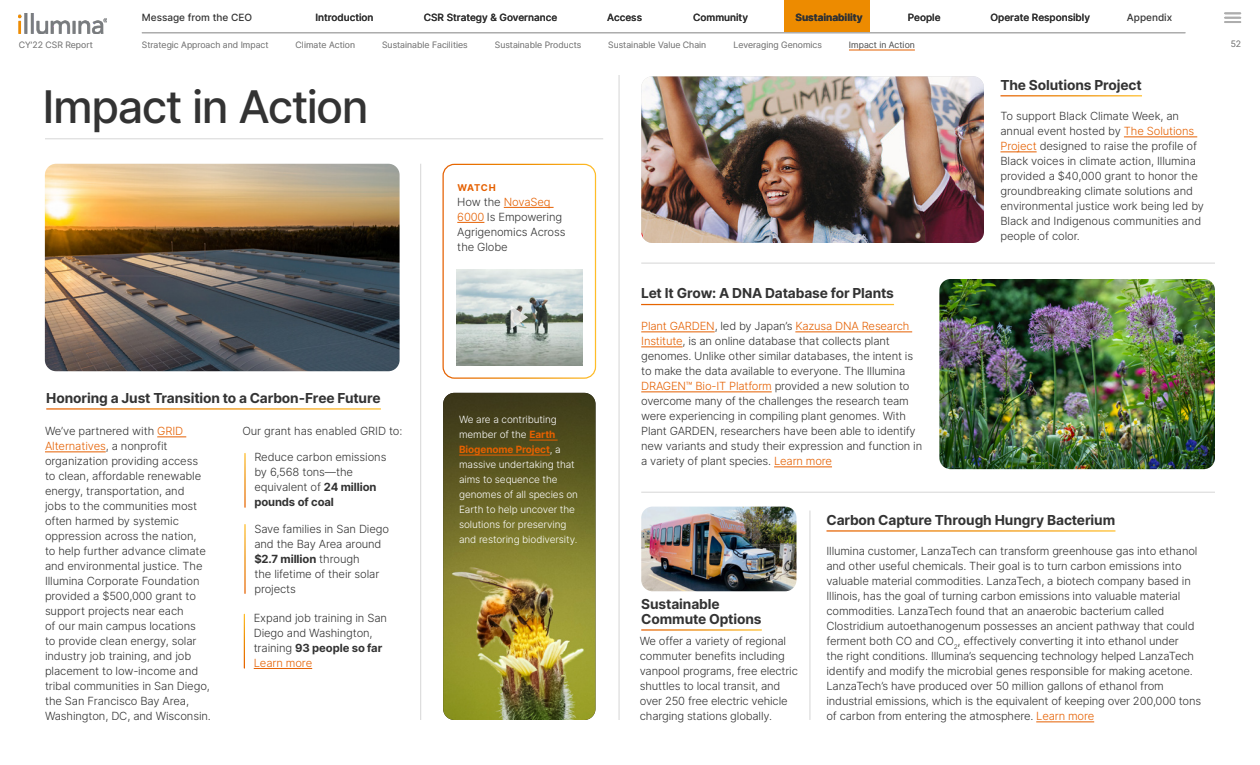
<style>
.page{position:relative;width:1260px;height:765px;background:#fff}
.page>*{position:absolute;margin:0;border:0;box-sizing:border-box;transform-origin:0 0}
.H2-Page_Header{font:500 45px "Inter";letter-spacing:-.035em;color:#333}
.H5-Rule{font:700 13.75px/15px "Inter";letter-spacing:-.01em;color:#333}
._9pt_Body_Baseline_G{font:11.25px/15px "Inter Light BETA";letter-spacing:-.015em;color:#333}
.Body{font:11.25px/15px "Inter Light BETA";letter-spacing:-.01em;color:#333}
._9pt_Body_Baseline_G-2{font:11.25px "Inter Light BETA";letter-spacing:-.01em;color:#e56000}
.Body-2{font:10px/15px "Inter Light BETA";letter-spacing:-.01em;color:#fff}
.t1{font:500 10px "Inter";color:#333}
.t2{font:700 10px "Inter";color:#333}
.Chapter_Eyebrow{font:700 9.38px "Inter";letter-spacing:.035em;color:#e56000}
.t3{font:8.75px "Inter Light BETA";color:#858585}
.t4{font:8.75px "Inter Light BETA";color:#5c5c5c}
.s1{color:#e56000}
.s2{font-family:"Inter";font-weight:700;color:#e56000}
.s3{font-family:"Inter";font-weight:700}
</style>
<div class="page">
<div style="left:784px;top:0;width:86px;height:33px;background:#ed8b00"></div>
<img style="left:19px;top:14px;width:88px;height:19px">
<hr style="left:849px;top:50px;width:66px;height:1px;background:#e56000">
<svg style="left:1225px;top:12px;width:15px;height:11px"></svg>
<hr style="left:142px;top:32px;width:1043px;height:1px;background:#adadad">
<hr style="left:1124px;top:137px;width:73px;height:1px;background:#e56000">
<hr style="left:1001px;top:152px;width:36px;height:1px;background:#e56000">
<hr style="left:641px;top:332px;width:74px;height:1px;background:#e56000">
<hr style="left:795px;top:332px;width:117px;height:1px;background:#e56000">
<hr style="left:641px;top:347px;width:42px;height:1px;background:#e56000">
<hr style="left:641px;top:392px;width:131px;height:1px;background:#e56000">
<hr style="left:774px;top:467px;width:58px;height:1px;background:#e56000">
<img style="left:45px;top:164px;width:355px;height:207px">
<hr style="left:420px;top:164px;width:1px;height:556px;background:#d6d6d6">
<hr style="left:45px;top:138px;width:558px;height:1px;background:#d6d6d6">
<hr style="left:641px;top:263px;width:574px;height:1px;background:#d6d6d6">
<hr style="left:641px;top:492px;width:574px;height:1px;background:#d6d6d6">
<hr style="left:619px;top:75px;width:1px;height:645px;background:#d6d6d6">
<hr style="left:810px;top:511px;width:1px;height:209px;background:#d6d6d6">
<hr style="left:1036px;top:722px;width:58px;height:1px;background:#e56000">
<img style="left:939px;top:279px;width:276px;height:190px">
<hr style="left:254px;top:668px;width:58px;height:1px;background:#e56000">
<svg style="left:157px;top:437px;width:29px;height:1px"></svg>
<hr style="left:45px;top:452px;width:61px;height:1px;background:#e56000">
<img style="left:641px;top:76px;width:343px;height:167px">
<img style="left:443px;top:393px;width:153px;height:327px">
<svg style="left:529px;top:440px;width:29px;height:1px"></svg>
<hr style="left:459px;top:455px;width:91px;height:1px;background:#e56000">
<div style="left:442px;top:164px;width:154px;height:215px;border:1px solid #fff;border-radius:11px"></div>
<img style="left:456px;top:269px;width:127px;height:97px">
<hr style="left:504px;top:207px;width:50px;height:1px;background:#e56000">
<svg style="left:457px;top:222px;width:27px;height:1px"></svg>
<svg style="left:511px;top:305px;width:17px;height:24px"></svg>
<img style="left:641px;top:507px;width:156px;height:84px">
<p class="t3" style="left:19px;top:38px;width:76px">CY’22 CSR Report</p>
<p class="t1" style="left:142px;top:10px;width:112px">Message from the CEO</p>
<p class="t1" style="left:315px;top:10px;width:60px">Introduction</p>
<p class="t2" style="left:796px;top:10px;width:69px">Sustainability</p>
<p class="t1" style="left:424px;top:10px;width:135px">CSR Strategy &amp; Governance</p>
<p class="t1" style="left:607px;top:10px;width:36px">Access</p>
<p class="t1" style="left:693px;top:10px;width:56px">Community</p>
<p class="t1" style="left:908px;top:10px;width:34px">People</p>
<p class="t1" style="left:991px;top:10px;width:101px">Operate Responsibly</p>
<p class="t1" style="left:1127px;top:10px;width:47px">Appendix</p>
<p class="t3" style="left:142px;top:38px;width:128px">Strategic Approach and Impact</p>
<p class="t3" style="left:296px;top:38px;width:61px">Climate Action</p>
<p class="t3" style="left:382px;top:38px;width:87px">Sustainable Facilities</p>
<p class="t3" style="left:495px;top:38px;width:88px">Sustainable Products</p>
<p class="t3" style="left:608px;top:38px;width:100px">Sustainable Value Chain</p>
<p class="t3" style="left:733px;top:38px;width:90px">Leveraging Genomics</p>
<p class="t4" style="left:849px;top:38px;width:67px">Impact in Action</p>
<p class="H2-Page_Header" style="left:42px;top:74px;width:328px">Impact in Action</p>
<p class="H5-Rule" style="left:46px;top:390px;width:336px">Honoring a Just Transition to a Carbon-Free Future</p>
<p class="Chapter_Eyebrow" style="left:457px;top:180px;width:40px">WATCH</p>
<p class="Body" style="left:457px;top:194px;width:110px">How the <span class="s1">NovaSeq<br>6000</span> Is Empowering<br>Agrigenomics Across the Globe</p>
<p class="_9pt_Body_Baseline_G" style="left:45px;top:423px;width:167px">We’ve partnered with <span class="s1">GRID<br>Alternatives</span>, a nonprofit organization providing access to clean, affordable renewable energy, transportation, and<br>jobs to the communities most often harmed by systemic oppression across the nation,<br>to help further advance climate and environmental justice. The<br>Illumina Corporate Foundation provided a $500,000 grant to support projects near each<br>of our main campus locations<br>to provide clean energy, solar industry job training, and job placement to low-income and tribal communities in San Diego, the San Francisco Bay Area,<br>Washington, DC, and Wisconsin.</p>
<p class="_9pt_Body_Baseline_G" style="left:242px;top:423px;width:162px">Our grant has enabled GRID to:</p>
<p class="Body-2" style="left:459px;top:412px;width:120px">We are a contributing member of the <span class="s2">Earth<br>Biogenome Project</span>, a massive undertaking that aims to sequence the genomes of all species on<br>Earth to help uncover the solutions for preserving and restoring biodiversity.</p>
<p class="_9pt_Body_Baseline_G" style="left:254px;top:449px;width:134px">Reduce carbon emissions by 6,568 tons—the equivalent of <span class="s3">24 million pounds of coal</span></p>
<p class="_9pt_Body_Baseline_G" style="left:254px;top:521px;width:136px">Save families in San Diego and the Bay Area around <span class="s3">$2.7 million</span> through<br>the lifetime of their solar projects</p>
<p class="_9pt_Body_Baseline_G" style="left:254px;top:610px;width:135px">Expand job training in San<br>Diego and Washington, training <span class="s3">93 people so far</span></p>
<p class="_9pt_Body_Baseline_G-2" style="left:254px;top:655px;width:60px">Learn more</p>
<p class="H5-Rule" style="left:1001px;top:77px;width:143px">The Solutions Project</p>
<p class="H5-Rule" style="left:641px;top:285px;width:254px">Let It Grow: A DNA Database for Plants</p>
<p class="_9pt_Body_Baseline_G" style="left:641px;top:318px;width:283px"><span class="s1">Plant GARDEN</span>, led by Japan’s <span class="s1">Kazusa DNA Research Institute</span>, is an online database that collects plant genomes. Unlike other similar databases, the intent is to make the data available to everyone. The Illumina <span class="s1">DRAGEN™ Bio-IT Platform</span> provided a new solution to overcome many of the challenges the research team were experiencing in compiling plant genomes. With Plant GARDEN, researchers have been able to identify new variants and study their expression and function in a variety of plant species. <span class="s1">Learn more</span></p>
<p class="_9pt_Body_Baseline_G" style="left:1001px;top:108px;width:205px">To support Black Climate Week, an annual event hosted by <span class="s1">The Solutions Project</span> designed to raise the profile of Black voices in climate action, Illumina provided a $40,000 grant to honor the groundbreaking climate solutions and environmental justice work being led by Black and Indigenous communities and people of color.</p>
<p class="H5-Rule" style="left:641px;top:596px;width:122px">Sustainable<br>Commute Options</p>
<p class="_9pt_Body_Baseline_G" style="left:640px;top:633px;width:160px">We offer a variety of regional commuter benefits including vanpool programs, free electric shuttles to local transit, and over 250 free electric vehicle charging stations globally.</p>
<p class="H5-Rule" style="left:827px;top:512px;width:290px">Carbon Capture Through Hungry Bacterium</p>
<p class="_9pt_Body_Baseline_G" style="left:827px;top:543px;width:376px">Illumina customer, LanzaTech can transform greenhouse gas into ethanol and other useful chemicals. Their goal is to turn carbon emissions into valuable material commodities. LanzaTech, a biotech company based in Illinois, has the goal of turning carbon emissions into valuable material commodities. LanzaTech found that an anaerobic bacterium called Clostridium autoethanogenum possesses an ancient pathway that could ferment both CO and CO<sub>2</sub>, effectively converting it into ethanol under<br>the right conditions. Illumina’s sequencing technology helped LanzaTech identify and modify the microbial genes responsible for making acetone.<br>LanzaTech’s have produced over 50 million gallons of ethanol from industrial emissions, which is the equivalent of keeping over 200,000 tons of carbon from entering the atmosphere. <span class="s1">Learn more</span></p>
<p class="t3" style="left:1231px;top:38px;width:12px">52</p>
</div>
